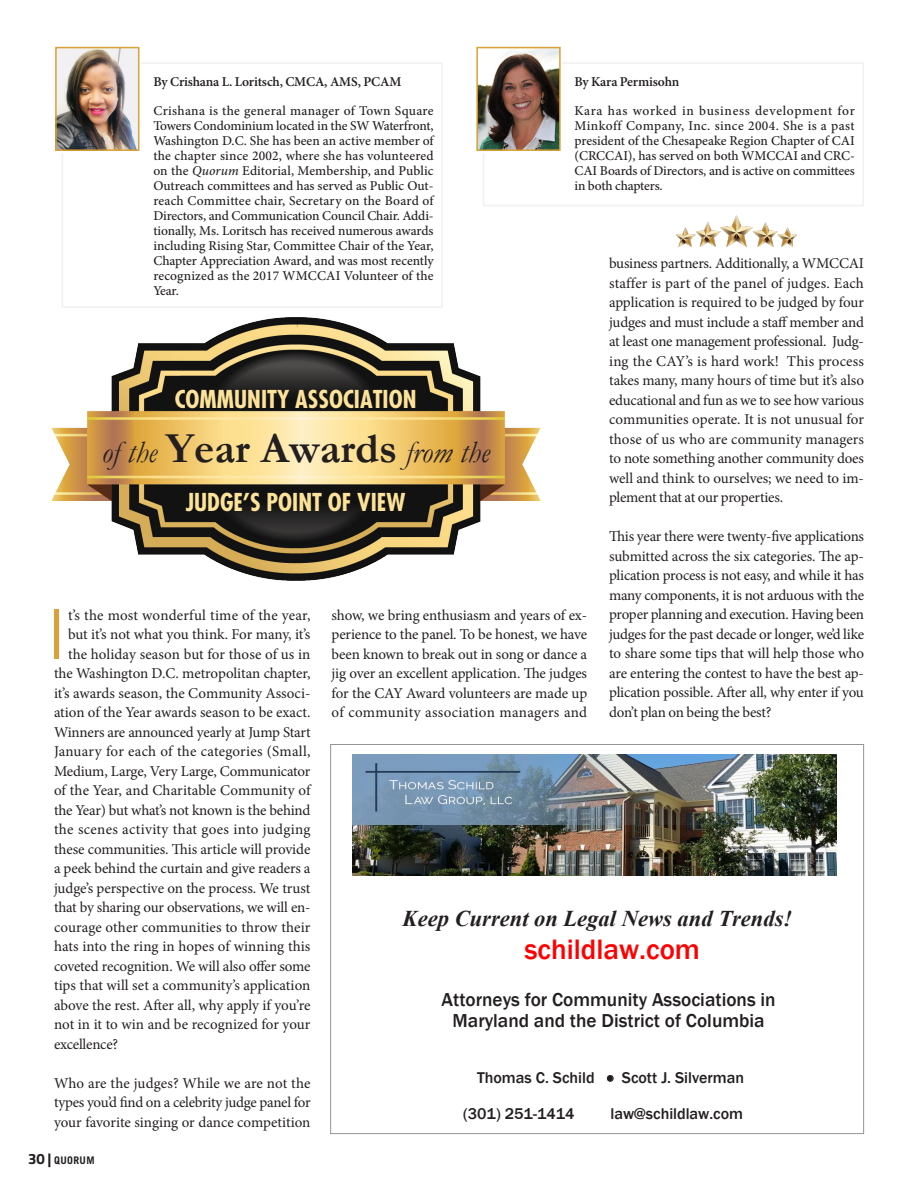
<style>
.page{position:relative;width:918px;height:1188px;background:#fff}
.page>*{position:absolute;margin:0;border:0;box-sizing:border-box;transform-origin:0 0}
.Article_Para{font:300 69px "Trade Gothic LT";color:#daa136}
.Staff_List{font:italic 31.05px "Garamond";color:#231f20}
.t1{font:500 28.95px "Franklin Gothic";color:#f00}
.Staff_List-2{font:700 condensed 24px "Futura Std";color:#fde39a}
.t2{font:italic 700 22.5px "Times New Roman";color:#231f20}
.t3{font:500 19.2px/21.8px "Franklin Gothic";color:#231f20;text-align:center}
.t4{font:500 16.05px "Franklin Gothic";color:#231f20}
.Article_Para-2{font:15px/19.5px "Minion Pro";letter-spacing:-.005em;color:#231f20;text-align:justify}
.Article_Para-3{font:15px "Minion Pro";letter-spacing:.015em;color:#231f20}
.Article_Para-4{font:15px "Minion Pro";letter-spacing:.02em;color:#231f20}
.Author_Byline{font:500 13.5px/15px "Minion Pro";letter-spacing:-.005em;color:#231f20;text-align:justify}
.Author_Name{font:600 13.5px "Minion Pro";letter-spacing:-.01em;color:#231f20}
.t5{font:700 10.5px "Trade Gothic LT";letter-spacing:.035em;color:#231f20}
.s1{font-style:italic}
.s2{font-weight:700;font-style:normal;font-size:43.2px}
.s3{font-family:"Titillium";font-size:15px}
</style>
<div class="page">
<img style="left:51px;top:317px;width:490px;height:264px">
<img style="left:676px;top:216px;width:121px;height:31px">
<svg style="left:607px;top:1075px;width:7px;height:7px"></svg>
<img style="left:353px;top:754px;width:484px;height:121px">
<div style="left:62px;top:62px;width:381px;height:246px;border:2px solid #f2f1f1"></div>
<div style="left:483px;top:62px;width:381px;height:144px;border:2px solid #f2f1f1"></div>
<div style="left:58px;top:50px;width:83px;height:102px;background:#edd2a0"></div>
<div style="left:479px;top:50px;width:83px;height:102px;background:#fff"></div>
<img style="left:58px;top:50px;width:78px;height:98px">
<div style="left:55px;top:47px;width:84px;height:104px;border:2px solid #daa136"></div>
<img style="left:479px;top:50px;width:79px;height:98px">
<div style="left:476px;top:47px;width:85px;height:104px;border:2px solid #daa136"></div>
<p class="Author_Name" style="left:153px;top:73px;width:250px">By Crishana L. Loritsch, CMCA, AMS, PCAM</p>
<p class="Author_Byline" style="left:153px;top:103px;width:282px">Crishana is the general manager of Town Square Towers Condominium located in the SW Waterfront, Washington D.C. She has been an active member of the chapter since 2002, where she has volunteered on the <span class="s1">Quorum</span> Editorial, Membership, and Public Outreach committees and has served as Public Out&shy;reach Committee chair, Secretary on the Board of Directors, and Communication Council Chair. Addi&shy;tionally, Ms. Loritsch has received numerous awards including Rising Star, Committee Chair of the Year, Chapter Appreciation Award, and was most recently recognized as the 2017 WMCCAI Volunteer of the Year.</p>
<p class="Author_Name" style="left:575px;top:73px;width:106px">By Kara Permisohn</p>
<p class="Author_Byline" style="left:575px;top:103px;width:282px">Kara has worked in business development for Minkoff Company, Inc. since 2004. She is a past president of the Chesapeake Region Chapter of CAI (CRCCAI), has served on both WMCCAI and CRC-CAI Boards of Directors, and is active on committees in both chapters.</p>
<p class="Article_Para-2" style="left:609px;top:254px;width:256px">business partners. Additionally, a WMCCAI staffer is part of the panel of judges. Each application is required to be judged by four judges and must include a staff member and at least one management professional. Judg&shy;ing the CAY’s is hard work! This process takes many, many hours of time but it’s also educational and fun as we to see how various communities operate. It is not unusual for those of us who are community managers to note something another community does well and think to ourselves; we need to im&shy;plement that at our properties.</p>
<p class="Article_Para-2" style="left:609px;top:527px;width:256px">This year there were twenty-five applications submitted across the six categories. The ap&shy;plication process is not easy, and while it has many components, it is not arduous with the proper planning and execution. Having been judges for the past decade or longer, we’d like to share some tips that will help those who are entering the contest to have the best ap&shy;plication possible. After all, why enter if you don’t plan on being the best?</p>
<p class="Staff_List-2" style="left:175px;top:384px;width:243px">COMMUNITY ASSOCIATION</p>
<p class="Staff_List" style="left:102px;top:433px;width:389px">of the <span class="s2">Year Awards</span> from the</p>
<p class="Staff_List-2" style="left:186px;top:487px;width:221px">JUDGE’S POINT OF VIEW</p>
<p class="Article_Para" style="left:47px;top:593px;width:21px">I</p>
<p class="Article_Para-2" style="left:68px;top:605px;width:244px">t’s the most wonderful time of the year,</p>
<p class="Article_Para-2" style="left:332px;top:605px;width:257px">show, we bring enthusiasm and years of ex&shy;perience to the panel. To be honest, we have been known to break out in song or dance a jig over an excellent application. The judges for the CAY Award volunteers are made up of community association managers and</p>
<p class="Article_Para-2" style="left:68px;top:625px;width:244px">but it’s not what you think. For many, it’s</p>
<p class="Article_Para-2" style="left:68px;top:644px;width:244px">the holiday season but for those of us in</p>
<p class="Article_Para-2" style="left:54px;top:664px;width:258px">the Washington D.C. metropolitan chapter,</p>
<p class="Article_Para-2" style="left:54px;top:683px;width:258px">it’s awards season, the Community Associ-</p>
<p class="Article_Para-2" style="left:54px;top:703px;width:258px">ation of the Year awards season to be exact.</p>
<p class="Article_Para-2" style="left:54px;top:722px;width:258px">Winners are announced yearly at Jump Start</p>
<p class="Article_Para-3" style="left:54px;top:741px;width:258px">January for each of the categories (Small,</p>
<p class="Article_Para-2" style="left:54px;top:761px;width:258px">Medium, Large, Very Large, Communicator</p>
<p class="Article_Para-2" style="left:54px;top:781px;width:258px">of the Year, and Charitable Community of</p>
<p class="Article_Para-2" style="left:54px;top:800px;width:258px">the Year) but what’s not known is the behind</p>
<p class="Article_Para-4" style="left:54px;top:819px;width:258px">the scenes activity that goes into judging</p>
<p class="Article_Para-2" style="left:54px;top:839px;width:258px">these communities. This article will provide</p>
<p class="Article_Para-2" style="left:54px;top:859px;width:258px">a peek behind the curtain and give readers a</p>
<p class="Article_Para-2" style="left:54px;top:878px;width:258px">judge’s perspective on the process. We trust</p>
<p class="Article_Para-2" style="left:54px;top:898px;width:258px">that by sharing our observations, we will en-</p>
<p class="Article_Para-2" style="left:54px;top:917px;width:258px">courage other communities to throw their</p>
<p class="Article_Para-2" style="left:54px;top:937px;width:258px">hats into the ring in hopes of winning this</p>
<p class="Article_Para-2" style="left:54px;top:956px;width:258px">coveted recognition. We will also offer some</p>
<p class="Article_Para-2" style="left:54px;top:976px;width:258px">tips that will set a community’s application</p>
<p class="Article_Para-2" style="left:54px;top:995px;width:258px">above the rest. After all, why apply if you’re</p>
<p class="Article_Para-2" style="left:54px;top:1015px;width:258px">not in it to win and be recognized for your</p>
<p class="Article_Para-2" style="left:54px;top:1034px;width:66px">excellence?</p>
<p class="Article_Para-2" style="left:54px;top:1073px;width:258px">Who are the judges? While we are not the types you’d find on a celebrity judge panel for your favorite singing or dance competition</p>
<p class="t2" style="left:403px;top:903px;width:391px">Keep Current on Legal News and Trends!</p>
<p class="t1" style="left:524px;top:931px;width:177px">schildlaw.com</p>
<p class="t3" style="left:442px;top:989px;width:336px">Attorneys for Community Associations in<br>Maryland and the District of Columbia</p>
<p class="t4" style="left:477px;top:1068px;width:269px">Thomas C. Schild • Scott J. Silverman</p>
<p class="t4" style="left:463px;top:1103px;width:113px">(301) 251-1414</p>
<p class="t4" style="left:611px;top:1103px;width:134px">law@schildlaw.com</p>
<p class="t5" style="left:28px;top:1153px;width:68px"><span class="s3">30 |</span> QUORUM</p>
</div>
